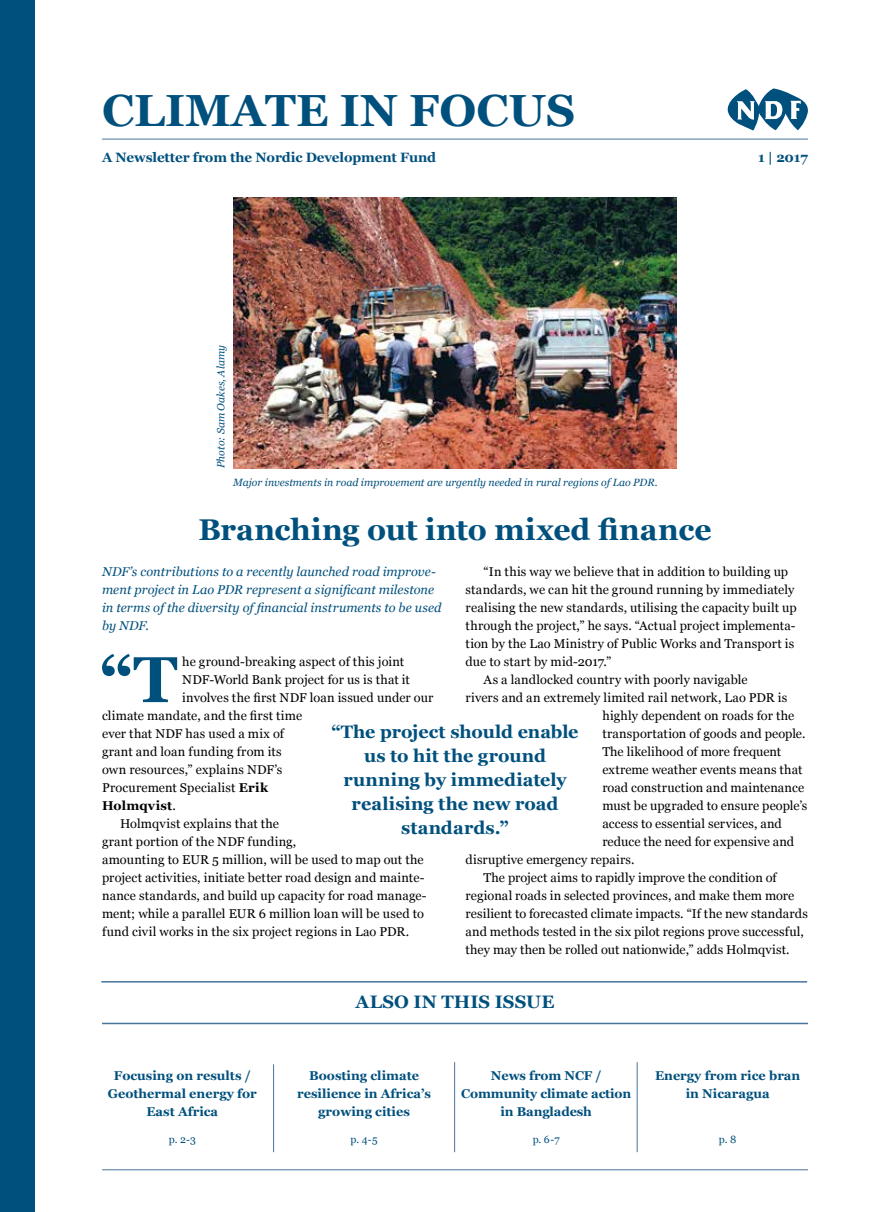
<style>
.page{position:relative;width:893px;height:1212px;background:#fff}
.page>*{position:absolute;margin:0;border:0;box-sizing:border-box;transform-origin:0 0}
.t1{font:700 64.65px "Georgia";color:#00507d}
.t2{font:700 45px "Georgia";color:#00507d}
.t3{font:700 30px "Georgia";color:#00507d}
.t4{font:700 18px/24px "Georgia";letter-spacing:.005em;color:#00507d;text-align:center}
.t5{font:700 13.5px "Georgia";letter-spacing:-.01em;color:#00507d}
.t6{font:12.75px "Georgia";letter-spacing:.01em;color:#000}
.t7{font:700 12.75px/18px "Georgia";color:#00507d;text-align:center}
.t8{font:italic 12.75px/18px "Georgia";letter-spacing:.005em;color:#00507d}
.t9{font:700 12.75px "Georgia";letter-spacing:.01em;color:#000}
.t10{font:italic 10.5px "Georgia";color:#00507d}
.t11{font:10.5px "Georgia";color:#00507d}
.s1{font-weight:700}
.s2{font-weight:400}
</style>
<div class="page">
<svg style="left:727px;top:88px;width:81px;height:43px"></svg>
<hr style="left:102px;top:139px;width:706px;height:1px;background:#48749c">
<hr style="left:102px;top:1169px;width:706px;height:1px;background:#48749c">
<hr style="left:101px;top:981px;width:706px;height:1px;background:#48749c">
<hr style="left:454px;top:1062px;width:1px;height:90px;background:#48749c">
<hr style="left:273px;top:1064px;width:1px;height:88px;background:#48749c">
<hr style="left:637px;top:1062px;width:1px;height:90px;background:#48749c">
<div style="left:0;top:0;width:34px;height:1212px;background:#00507d"></div>
<img style="left:233px;top:197px;width:444px;height:271px">
<hr style="left:102px;top:1023px;width:706px;height:1px;background:#48749c">
<h2 class="t2" style="left:102px;top:76px;width:475px">climate in focus</h2>
<p class="t5" style="left:102px;top:147px;width:336px">A Newsletter from the Nordic Development Fund</p>
<p class="t5" style="left:758px;top:147px;width:51px">1 | 2017</p>
<p class="t10" style="left:213px;top:468px;width:124px;rotate:-90deg">Photo: Sam Oakes, Alamy</p>
<p class="t10" style="left:233px;top:475px;width:426px">Major investments in road improvement are urgently needed in rural regions of Lao PDR.</p>
<h3 class="t3" style="left:198px;top:507px;width:515px">Branching out into mixed finance</h3>
<p class="t8" style="left:102px;top:562px;width:341px">NDF’s contributions to a recently launched road improve&shy;ment project in Lao PDR represent a significant milestone in terms of the diversity of financial instruments to be used by NDF.</p>
<h1 class="t1" style="left:100px;top:631px;width:79px">“T</h1>
<p class="t6" style="left:182px;top:652px;width:223px">he ground-breaking aspect of this joint</p>
<p class="t6" style="left:484px;top:562px;width:306px">“In this way we believe that in addition to building up</p>
<p class="t6" style="left:466px;top:580px;width:330px">standards, we can hit the ground running by immediately</p>
<p class="t6" style="left:466px;top:598px;width:333px">realising the new standards, utilising the capacity built up</p>
<p class="t6" style="left:466px;top:616px;width:332px">through the project,” he says. “Actual project implementa-</p>
<p class="t6" style="left:466px;top:634px;width:330px">tion by the Lao Ministry of Public Works and Transport is</p>
<p class="t6" style="left:466px;top:652px;width:147px">due to start by mid-2017.”</p>
<p class="t6" style="left:484px;top:670px;width:265px">As a landlocked country with poorly navigable</p>
<p class="t6" style="left:466px;top:688px;width:323px">rivers and an extremely limited rail network, Lao PDR is</p>
<p class="t6" style="left:602px;top:706px;width:194px">highly dependent on roads for the</p>
<p class="t6" style="left:602px;top:724px;width:205px">transportation of goods and people.</p>
<p class="t6" style="left:602px;top:742px;width:180px">The likelihood of more frequent</p>
<p class="t6" style="left:602px;top:760px;width:202px">extreme weather events means that</p>
<p class="t6" style="left:602px;top:778px;width:203px">road construction and maintenance</p>
<p class="t6" style="left:602px;top:796px;width:206px">must be upgraded to ensure people’s</p>
<p class="t6" style="left:602px;top:814px;width:181px">access to essential services, and</p>
<p class="t6" style="left:602px;top:832px;width:193px">reduce the need for expensive and</p>
<p class="t6" style="left:466px;top:850px;width:170px">disruptive emergency repairs.</p>
<p class="t6" style="left:484px;top:868px;width:295px">The project aims to rapidly improve the condition of</p>
<p class="t6" style="left:466px;top:886px;width:330px">regional roads in selected provinces, and make them more</p>
<p class="t6" style="left:466px;top:904px;width:344px">resilient to forecasted climate impacts. “If the new standards</p>
<p class="t6" style="left:466px;top:922px;width:340px">and methods tested in the six pilot regions prove successful,</p>
<p class="t6" style="left:466px;top:940px;width:326px">they may then be rolled out nationwide,” adds Holmqvist.</p>
<p class="t6" style="left:182px;top:670px;width:229px">NDF-World Bank project for us is that it</p>
<p class="t6" style="left:182px;top:688px;width:253px">involves the first NDF loan issued under our</p>
<p class="t6" style="left:102px;top:706px;width:202px">climate mandate, and the first time</p>
<p class="t6" style="left:102px;top:724px;width:183px">ever that NDF has used a mix of</p>
<p class="t6" style="left:102px;top:742px;width:181px">grant and loan funding from its</p>
<p class="t6" style="left:102px;top:760px;width:182px">own resources,” explains NDF’s</p>
<p class="t6" style="left:102px;top:778px;width:168px">Procurement Specialist <span class="s1">Erik</span></p>
<p class="t9" style="left:102px;top:796px;width:75px">Holmqvist<span class="s2">.</span></p>
<p class="t6" style="left:120px;top:814px;width:161px">Holmqvist explains that the</p>
<p class="t6" style="left:102px;top:832px;width:196px">grant portion of the NDF funding,</p>
<p class="t6" style="left:102px;top:850px;width:323px">amounting to EUR 5 million, will be used to map out the</p>
<p class="t6" style="left:102px;top:868px;width:324px">project activities, initiate better road design and mainte-</p>
<p class="t6" style="left:102px;top:886px;width:326px">nance standards, and build up capacity for road manage-</p>
<p class="t6" style="left:102px;top:904px;width:323px">ment; while a parallel EUR 6 million loan will be used to</p>
<p class="t6" style="left:102px;top:922px;width:309px">fund civil works in the six project regions in Lao PDR.</p>
<h3 class="t4" style="left:331px;top:719px;width:249px">“The project should enable us to hit the ground running by immediately realising the new road standards.”</h3>
<p class="t7" style="left:108px;top:1066px;width:151px">Focusing on results /<br>Geothermal energy for<br>East Africa</p>
<p class="t11" style="left:169px;top:1131px;width:29px">p. 2-3</p>
<h3 class="t4" style="left:356px;top:989px;width:200px">Also in this issue</h3>
<p class="t7" style="left:297px;top:1066px;width:135px">Boosting climate resilience in Africa’s growing cities</p>
<p class="t11" style="left:351px;top:1131px;width:29px">p. 4-5</p>
<p class="t7" style="left:491px;top:1066px;width:84px">News from NCF</p>
<p class="t7" style="left:595px;top:1066px;width:8px">/</p>
<p class="t7" style="left:461px;top:1084px;width:172px">Community climate action</p>
<p class="t7" style="left:501px;top:1102px;width:93px">in Bangladesh</p>
<p class="t11" style="left:533px;top:1131px;width:29px">p. 6-7</p>
<p class="t7" style="left:655px;top:1066px;width:147px">Energy from rice bran in Nicaragua</p>
<p class="t11" style="left:719px;top:1131px;width:19px">p. 8</p>
</div>
